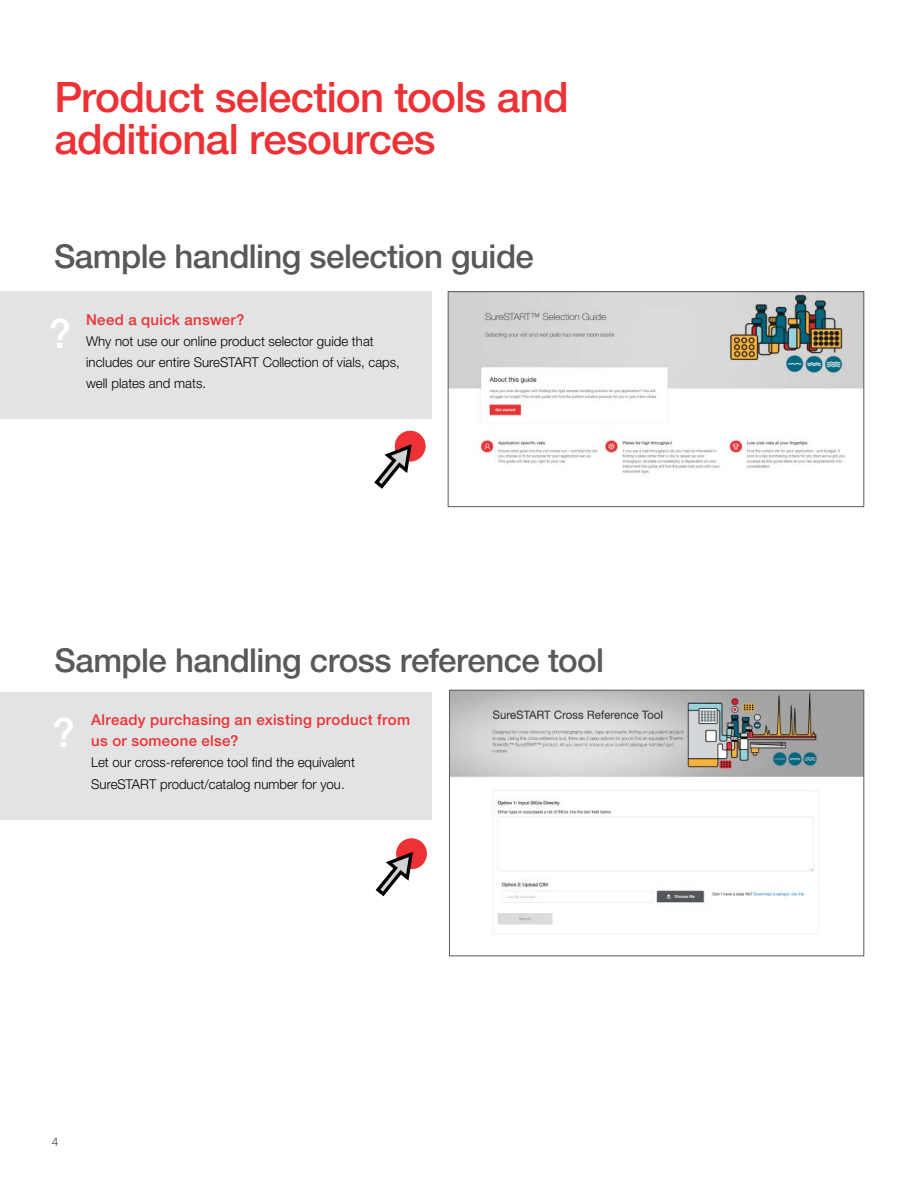
<style>
.page{position:relative;width:918px;height:1188px;background:#fff}
.page>*{position:absolute;margin:0;border:0;box-sizing:border-box;transform-origin:0 0}
.t1{font:500 42px/42px "A12+TLQPXA+Helvetica Neue LTW1 G";letter-spacing:-.02em;color:#ee3134}
.t2{font:500 40.5px "A12+TLQPXA+Helvetica Neue LTW1 G";color:#fff}
.t3{font:500 33px "A12+TLQPXA+Helvetica Neue LTW1 G";letter-spacing:-.015em;color:#58595b}
.t4{font:500 15px/21px "A12+TLQPXA+Helvetica Neue LTW1 G";letter-spacing:.02em;color:#ee3134}
.t5{font:300 13.5px/21px "A79+TLQPXA+Helvetica Neue LTW1 G";color:#000}
.t6{font:300 12px "A79+TLQPXA+Helvetica Neue LTW1 G";color:#414042}
</style>
<div class="page">
<img style="left:451px;top:692px;width:411px;height:243px">
<div style="left:449px;top:690px;width:415px;height:266px;border:1px solid #58595b"></div>
<div style="left:0;top:692px;width:432px;height:127px;background:#e2e3e4"></div>
<svg style="left:376px;top:838px;width:51px;height:58px"></svg>
<div style="left:0;top:291px;width:431px;height:128px;background:#e2e3e4"></div>
<img style="left:450px;top:294px;width:412px;height:180px">
<div style="left:448px;top:292px;width:416px;height:215px;border:1px solid #58595b"></div>
<svg style="left:374px;top:430px;width:52px;height:59px"></svg>
<hr style="left:917px;top:696px;width:1px;height:145px;background:#e2e3e4">
<h1 class="t1" style="left:54px;top:76px;width:516px">Product selection tools and additional resources</h1>
<h3 class="t3" style="left:54px;top:236px;width:481px">Sample handling selection guide</h3>
<h2 class="t2" style="left:49px;top:309px;width:24px">?</h2>
<p class="t4" style="left:86px;top:309px;width:160px">Need a quick answer?</p>
<p class="t5" style="left:86px;top:331px;width:315px">Why not use our online product selector guide that includes our entire SureSTART Collection of vials, caps, well plates and mats.</p>
<h3 class="t3" style="left:54px;top:640px;width:551px">Sample handling cross reference tool</h3>
<h2 class="t2" style="left:53px;top:708px;width:24px">?</h2>
<p class="t4" style="left:91px;top:710px;width:320px">Already purchasing an existing product from us or someone else?</p>
<p class="t5" style="left:91px;top:752px;width:265px">Let our cross-reference tool find the equivalent<br>SureSTART product/catalog number for you.</p>
<p class="t6" style="left:52px;top:1134px;width:8px">4</p>
</div>
